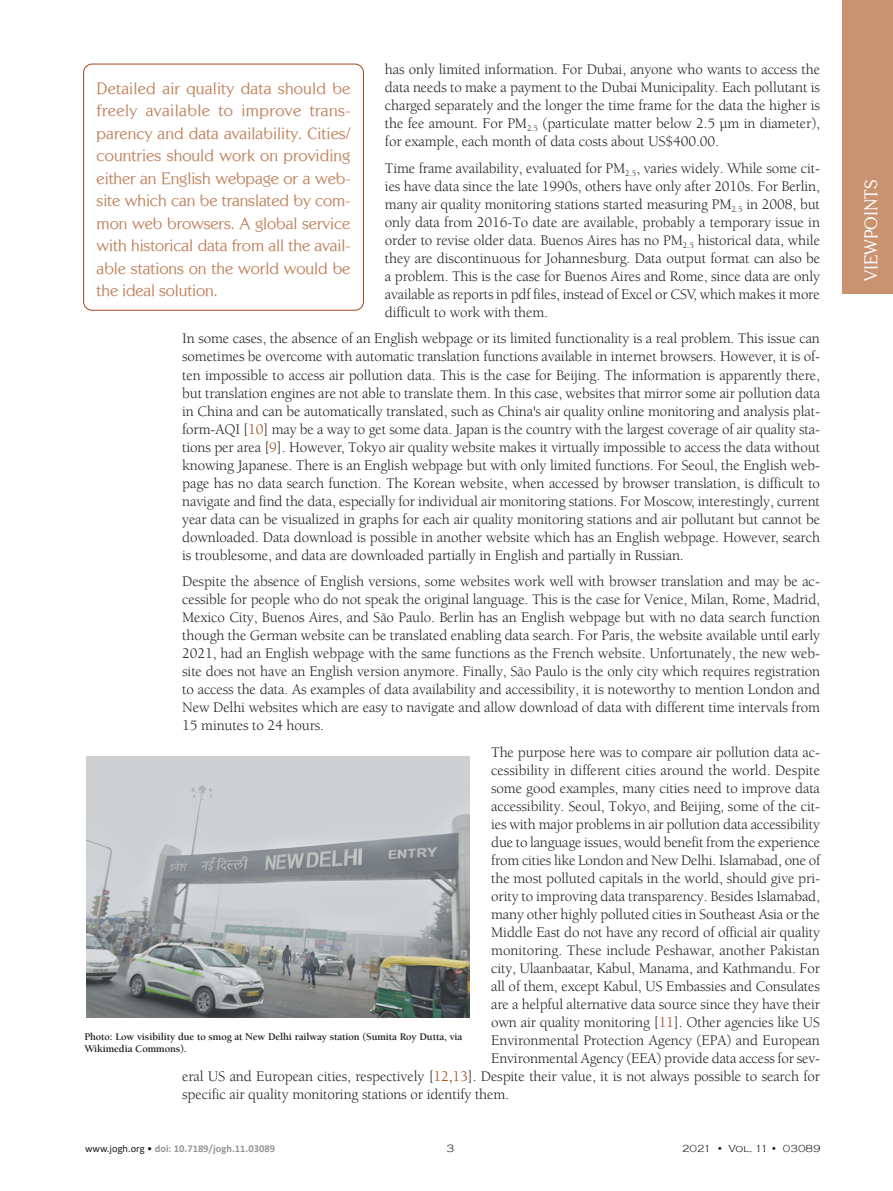
<style>
.page{position:relative;width:893px;height:1191px;background:#fff}
.page>*{position:absolute;margin:0;border:0;box-sizing:border-box;transform-origin:0 0}
.t1{font:18px "Centabel";color:#fff}
.LEAD_Viewpoints{font:16.5px/22.5px "Centabel";letter-spacing:-.005em;color:#bf825d;text-align:justify}
.Tekst_Osnovni{font:15px/18px "Berkeley Std";letter-spacing:-.01em;color:#231f20;text-align:justify}
.t2{font:300 10.95px "Copperplate Gothic";color:#231f20}
.potpisi_slike_Photo{font:700 10.5px/12.6px "Berkeley Std";letter-spacing:-.01em;color:#231f20}
.t3{font:700 10.5px "Calibri";color:#939598}
.t4{font:300 10.5px "Copperplate Gothic";color:#231f20}
.s1{color:#9d4718}
.s2{font-weight:400;color:#231f20}
</style>
<div class="page">
<div style="left:842px;top:0;width:51px;height:293px;background:#c99270"></div>
<div style="left:83px;top:64px;width:281px;height:246px;border:1px solid #9d4718;border-radius:9px"></div>
<img style="left:87px;top:756px;width:383px;height:261px">
<p class="Tekst_Osnovni" style="left:385px;top:61px;width:437px">has only limited information. For Dubai, anyone who wants to access the data needs to make a payment to the Dubai Municipality. Each pollutant is charged separately and the longer the time frame for the data the higher is the fee amount. For PM<sub>2.5</sub> (particulate matter below 2.5 μm in diameter), for example, each month of data costs about US$400.00.</p>
<p class="Tekst_Osnovni" style="left:385px;top:159px;width:437px">Time frame availability, evaluated for PM<sub>2.5</sub>, varies widely. While some cit&shy;ies have data since the late 1990s, others have only after 2010s. For Berlin, many air quality monitoring stations started measuring PM<sub>2.5</sub> in 2008, but only data from 2016-To date are available, probably a temporary issue in order to revise older data. Buenos Aires has no PM<sub>2.5</sub> historical data, while they are discontinuous for Johannesburg. Data output format can also be a problem. This is the case for Buenos Aires and Rome, since data are only available as reports in pdf files, instead of Excel or CSV, which makes it more difficult to work with them.</p>
<p class="Tekst_Osnovni" style="left:182px;top:330px;width:639px">In some cases, the absence of an English webpage or its limited functionality is a real problem. This issue can sometimes be overcome with automatic translation functions available in internet browsers. However, it is of&shy;ten impossible to access air pollution data. This is the case for Beijing. The information is apparently there, but translation engines are not able to translate them. In this case, websites that mirror some air pollution data in China and can be automatically translated, such as China's air quality online monitoring and analysis plat&shy;form-AQI [<span class="s1">10</span>] may be a way to get some data. Japan is the country with the largest coverage of air quality sta&shy;tions per area [<span class="s1">9</span>]. However, Tokyo air quality website makes it virtually impossible to access the data without knowing Japanese. There is an English webpage but with only limited functions. For Seoul, the English web&shy;page has no data search function. The Korean website, when accessed by browser translation, is difficult to navigate and find the data, especially for individual air monitoring stations. For Moscow, interestingly, current year data can be visualized in graphs for each air quality monitoring stations and air pollutant but cannot be downloaded. Data download is possible in another website which has an English webpage. However, search is troublesome, and data are downloaded partially in English and partially in Russian.</p>
<p class="Tekst_Osnovni" style="left:182px;top:572px;width:639px">Despite the absence of English versions, some websites work well with browser translation and may be ac&shy;cessible for people who do not speak the original language. This is the case for Venice, Milan, Rome, Madrid, Mexico City, Buenos Aires, and São Paulo. Berlin has an English webpage but with no data search function though the German website can be translated enabling data search. For Paris, the website available until early 2021, had an English webpage with the same functions as the French website. Unfortunately, the new web&shy;site does not have an English version anymore. Finally, São Paulo is the only city which requires registration to access the data. As examples of data availability and accessibility, it is noteworthy to mention London and New Delhi websites which are easy to navigate and allow download of data with different time intervals from 15 minutes to 24 hours.</p>
<p class="Tekst_Osnovni" style="left:491px;top:743px;width:330px">The purpose here was to compare air pollution data ac-</p>
<p class="Tekst_Osnovni" style="left:491px;top:761px;width:330px">cessibility in different cities around the world. Despite</p>
<p class="Tekst_Osnovni" style="left:491px;top:779px;width:330px">some good examples, many cities need to improve data</p>
<p class="Tekst_Osnovni" style="left:491px;top:797px;width:330px">accessibility. Seoul, Tokyo, and Beijing, some of the cit-</p>
<p class="Tekst_Osnovni" style="left:491px;top:815px;width:330px">ies with major problems in air pollution data accessibility</p>
<p class="Tekst_Osnovni" style="left:491px;top:833px;width:331px">due to language issues, would benefit from the experience</p>
<p class="Tekst_Osnovni" style="left:491px;top:851px;width:330px">from cities like London and New Delhi. Islamabad, one of</p>
<p class="Tekst_Osnovni" style="left:491px;top:869px;width:330px">the most polluted capitals in the world, should give pri-</p>
<p class="Tekst_Osnovni" style="left:491px;top:887px;width:330px">ority to improving data transparency. Besides Islamabad,</p>
<p class="Tekst_Osnovni" style="left:491px;top:905px;width:330px">many other highly polluted cities in Southeast Asia or the</p>
<p class="Tekst_Osnovni" style="left:491px;top:923px;width:330px">Middle East do not have any record of official air quality</p>
<p class="Tekst_Osnovni" style="left:491px;top:941px;width:330px">monitoring. These include Peshawar, another Pakistan</p>
<p class="Tekst_Osnovni" style="left:491px;top:959px;width:330px">city, Ulaanbaatar, Kabul, Manama, and Kathmandu. For</p>
<p class="Tekst_Osnovni" style="left:491px;top:977px;width:330px">all of them, except Kabul, US Embassies and Consulates</p>
<p class="Tekst_Osnovni" style="left:491px;top:995px;width:330px">are a helpful alternative data source since they have their</p>
<p class="Tekst_Osnovni" style="left:491px;top:1013px;width:330px">own air quality monitoring [<span class="s1">11</span>]. Other agencies like US</p>
<p class="Tekst_Osnovni" style="left:491px;top:1031px;width:330px">Environmental Protection Agency (EPA) and European</p>
<p class="Tekst_Osnovni" style="left:491px;top:1049px;width:330px">Environmental Agency (EEA) provide data access for sev-</p>
<p class="Tekst_Osnovni" style="left:182px;top:1067px;width:639px">eral US and European cities, respectively [<span class="s1">12</span>,<span class="s1">13</span>]. Despite their value, it is not always possible to search for</p>
<p class="Tekst_Osnovni" style="left:182px;top:1085px;width:328px">specific air quality monitoring stations or identify them.</p>
<p class="LEAD_Viewpoints" style="left:97px;top:77px;width:255px">Detailed air quality data should be freely available to improve trans&shy;parency and data availability. Cities/ countries should work on providing either an English webpage or a web&shy;site which can be translated by com&shy;mon web browsers. A global service with historical data from all the avail&shy;able stations on the world would be the ideal solution.</p>
<p class="potpisi_slike_Photo" style="left:84px;top:1030px;width:380px">Photo: Low visibility due to smog at New Delhi railway station (Sumita Roy Dutta, via<br>Wikimedia Commons).</p>
<p class="t3" style="left:85px;top:1141px;width:191px"><span class="s2">www.jogh.org •</span> doi: 10.7189/jogh.11.03089</p>
<p class="t2" style="left:447px;top:1142px;width:9px">3</p>
<p class="t4" style="left:682px;top:1142px;width:140px">2021 • Vol. 11 • 03089</p>
<p class="t1" style="left:860px;top:281px;width:103px;rotate:-90deg">VIEWPOINTS</p>
</div>
